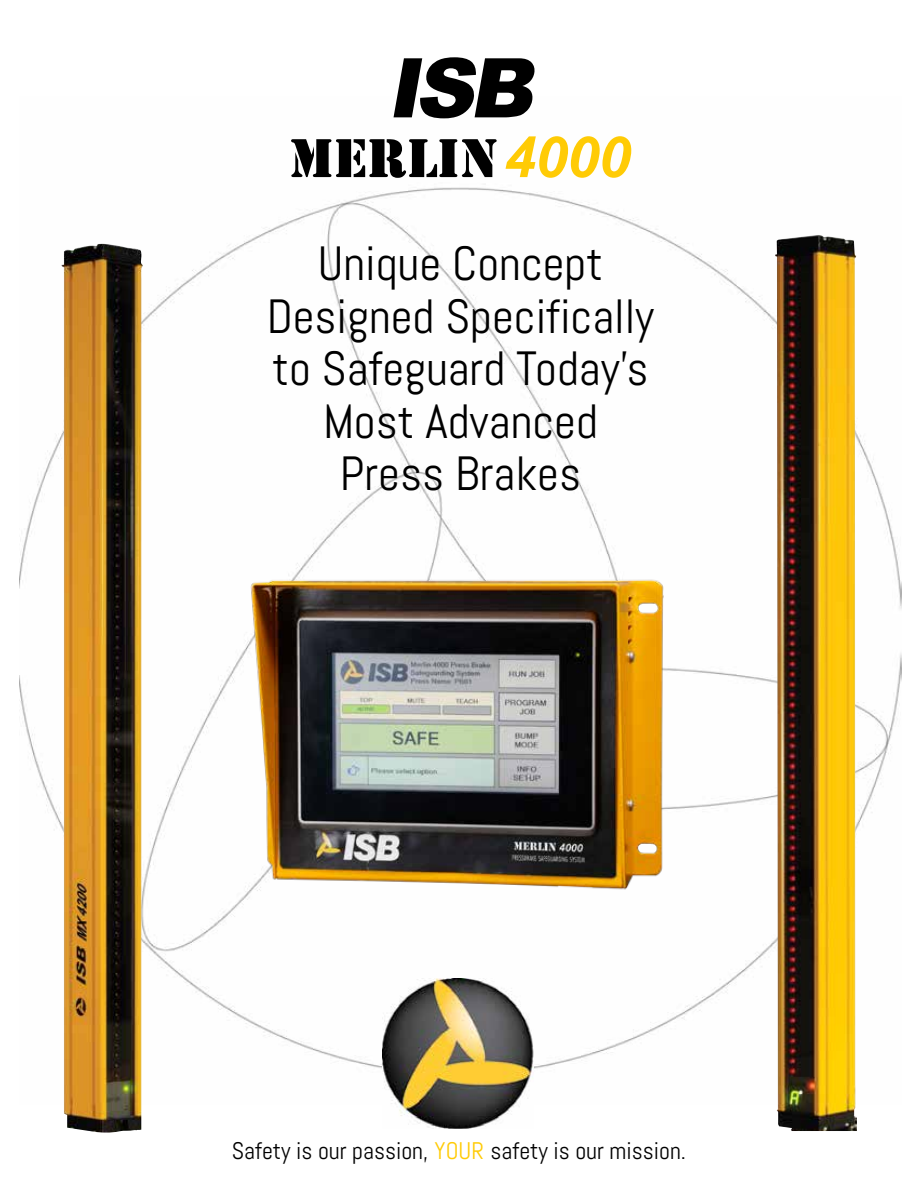
<style>
.page{position:relative;width:918px;height:1188px;background:#fff}
.page>*{position:absolute;margin:0;border:0;box-sizing:border-box;transform-origin:0 0}
.t1{font:italic 900 82.5px "Arial";color:#000}
.t2{font:56.85px "Stencil";color:#000}
.t3{font:48px/52.5px "Abel";color:#000;text-align:center}
.t4{font:24px "Abel";color:#000}
.s1{font-family:"Arial";font-weight:700;font-style:italic;color:#ffcb05}
.s2{color:#ffcb05}
</style>
<div class="page">
<img style="left:19px;top:187px;width:882px;height:882px">
<img style="left:250px;top:571px;width:415px;height:326px">
<img style="left:382px;top:978px;width:151px;height:150px">
<img style="left:61px;top:244px;width:82px;height:889px">
<img style="left:775px;top:235px;width:82px;height:896px">
<h1 class="t1" style="left:387px;top:28px;width:168px">ISB</h1>
<p class="t2" style="left:289px;top:125px;width:343px">MERLIN<span class="s1">4000</span></p>
<p class="t3" style="left:267px;top:238px;width:389px">Unique Concept<br>Designed Specifically to Safeguard Today’s<br>Most Advanced<br>Press Brakes</p>
<p class="t4" style="left:232px;top:1136px;width:456px">Safety is our passion, <span class="s2">YOUR</span> safety is our mission.</p>
</div>
